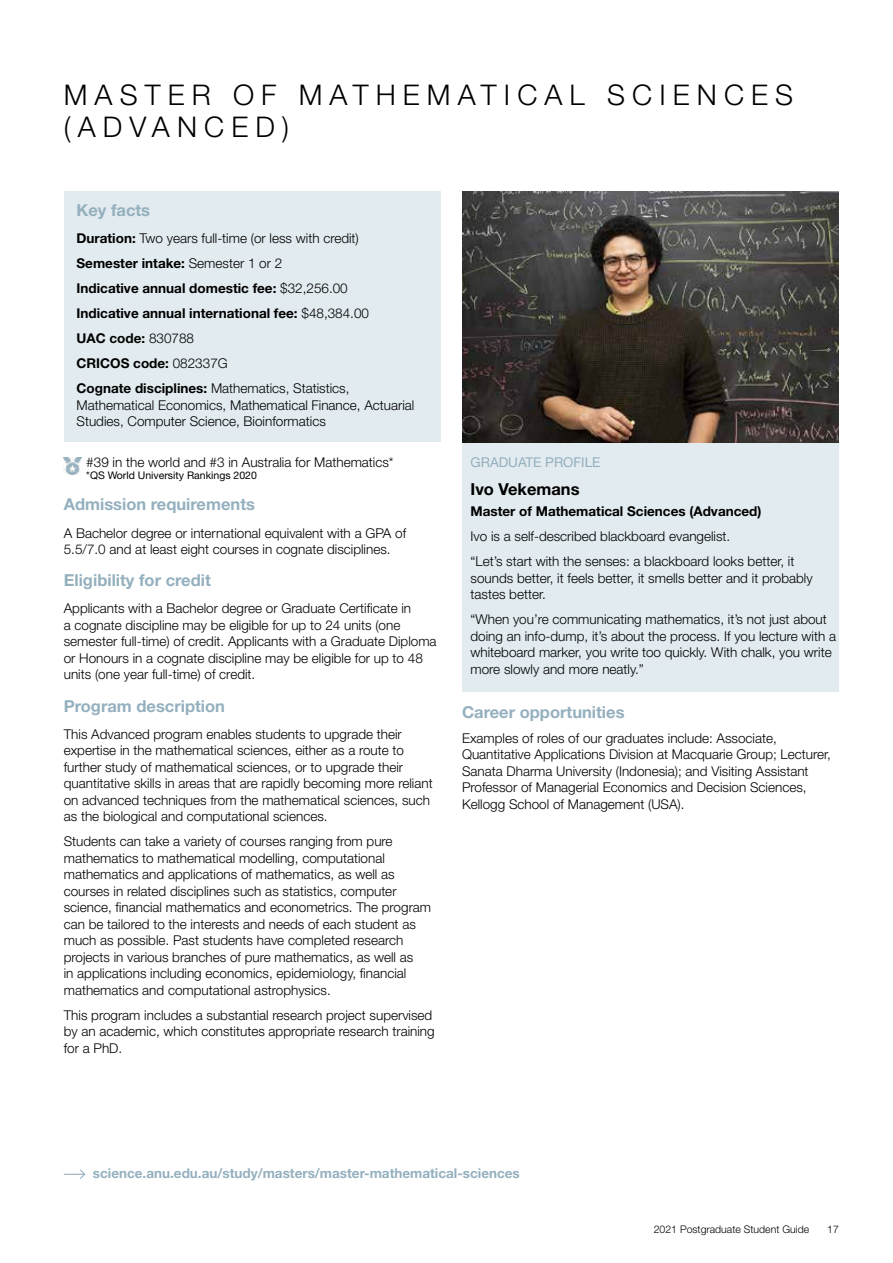
<style>
.page{position:relative;width:893px;height:1263px;background:#fff}
.page>*{position:absolute;margin:0;border:0;box-sizing:border-box;transform-origin:0 0}
.t1{font:300 28.5px/31.5px "Helvetica Neue LT Std";letter-spacing:.25em;color:#000}
.t2{font:700 16.5px "Helvetica Neue LT Std";color:#94b0be}
.t3{font:700 16.5px "Helvetica Neue LT Std";color:#000}
.t4{font:300 13.5px/16.5px "Helvetica Neue LT Std";color:#000}
.t5{font:700 13.5px/25px "Helvetica Neue LT Std";color:#000}
.t6{font:700 13.5px "Helvetica Neue LT Std";color:#94b0be}
.t7{font:13.5px "Helvetica Neue LT Std";color:#94b0be}
.t8{font:300 10.5px "Helvetica Neue LT Std";color:#000}
.t9{font:10.5px "Helvetica Neue LT Std";color:#000}
.s1{font-weight:300}
</style>
<div class="page">
<div style="left:64px;top:191px;width:377px;height:251px;background:#e2ebef"></div>
<div style="left:462px;top:191px;width:377px;height:501px;background:#e2ebef"></div>
<img style="left:462px;top:191px;width:376px;height:251px">
<svg style="left:64px;top:1170px;width:21px;height:9px"></svg>
<img style="left:64px;top:457px;width:17px;height:18px">
<h1 class="t1" style="left:64px;top:79px;width:731px">MASTER OF MATHEMATICAL SCIENCES (ADVANCED)</h1>
<p class="t2" style="left:77px;top:200px;width:75px">Key facts</p>
<p class="t5" style="left:77px;top:225px;width:294px">Duration: <span class="s1">Two years full-time (or less with credit)<br></span>Semester intake: <span class="s1">Semester 1 or 2<br></span>Indicative annual domestic fee: <span class="s1">$32,256.00<br></span>Indicative annual international fee: <span class="s1">$48,384.00<br></span>UAC code: <span class="s1">830788<br></span>CRICOS code: <span class="s1">082337G<br></span>Cognate disciplines: <span class="s1">Mathematics, Statistics,</span></p>
<p class="t4" style="left:77px;top:396px;width:339px">Mathematical Economics, Mathematical Finance, Actuarial<br>Studies, Computer Science, Bioinformatics</p>
<p class="t4" style="left:86px;top:453px;width:309px">#39 in the world and #3 in Australia for Mathematics*</p>
<p class="t9" style="left:86px;top:469px;width:172px">*QS World University Rankings 2020</p>
<p class="t2" style="left:64px;top:494px;width:193px">Admission requirements</p>
<p class="t4" style="left:64px;top:524px;width:344px">A Bachelor degree or international equivalent with a GPA of<br>5.5/7.0 and at least eight courses in cognate disciplines.</p>
<p class="t2" style="left:64px;top:570px;width:149px">Eligibility for credit</p>
<p class="t4" style="left:64px;top:600px;width:374px">Applicants with a Bachelor degree or Graduate Certificate in<br>a cognate discipline may be eligible for up to 24 units (one semester full-time) of credit. Applicants with a Graduate Diploma or Honours in a cognate discipline may be eligible for up to 48 units (one year full-time) of credit.</p>
<p class="t2" style="left:64px;top:696px;width:163px">Program description</p>
<p class="t4" style="left:64px;top:725px;width:370px">This Advanced program enables students to upgrade their expertise in the mathematical sciences, either as a route to further study of mathematical sciences, or to upgrade their quantitative skills in areas that are rapidly becoming more reliant on advanced techniques from the mathematical sciences, such as the biological and computational sciences.</p>
<p class="t4" style="left:64px;top:833px;width:369px">Students can take a variety of courses ranging from pure mathematics to mathematical modelling, computational mathematics and applications of mathematics, as well as courses in related disciplines such as statistics, computer science, financial mathematics and econometrics. The program can be tailored to the interests and needs of each student as much as possible. Past students have completed research projects in various branches of pure mathematics, as well as<br>in applications including economics, epidemiology, financial mathematics and computational astrophysics.</p>
<p class="t4" style="left:64px;top:1006px;width:372px">This program includes a substantial research project supervised by an academic, which constitutes appropriate research training for a PhD.</p>
<p class="t7" style="left:470px;top:454px;width:132px">GRADUATE PROFILE</p>
<p class="t3" style="left:470px;top:479px;width:111px">Ivo Vekemans</p>
<p class="t5" style="left:470px;top:498px;width:292px">Master of Mathematical Sciences (Advanced)</p>
<p class="t4" style="left:470px;top:523px;width:325px;line-height:25px">Ivo is a self-described blackboard evangelist.<br>“Let’s start with the senses: a blackboard looks better, it</p>
<p class="t4" style="left:470px;top:569px;width:344px">sounds better, it feels better, it smells better and it probably tastes better.</p>
<p class="t4" style="left:470px;top:611px;width:367px">“When you’re communicating mathematics, it’s not just about doing an info-dump, it’s about the process. If you lecture with a whiteboard marker, you write too quickly. With chalk, you write more slowly and more neatly.”</p>
<p class="t2" style="left:462px;top:702px;width:164px">Career opportunities</p>
<p class="t4" style="left:462px;top:729px;width:370px">Examples of roles of our graduates include: Associate, Quantitative Applications Division at Macquarie Group; Lecturer, Sanata Dharma University (Indonesia); and Visiting Assistant Professor of Managerial Economics and Decision Sciences, Kellogg School of Management (USA).</p>
<p class="t6" style="left:93px;top:1165px;width:428px">science.anu.edu.au/study/masters/master-mathematical-sciences</p>
<p class="t8" style="left:654px;top:1223px;width:157px">2021 Postgraduate Student Guide</p>
<p class="t8" style="left:827px;top:1223px;width:13px">17</p>
</div>
